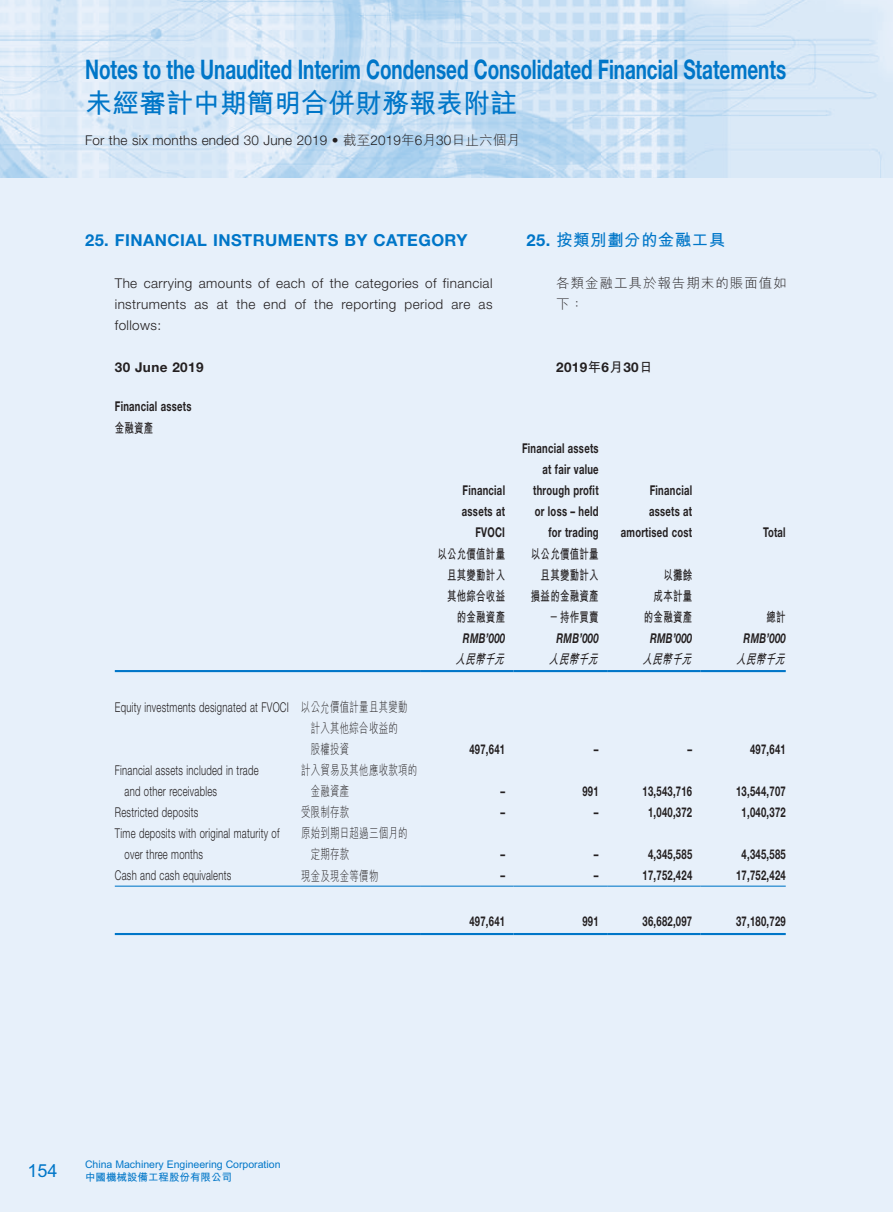
<style>
.page{position:relative;width:893px;height:1212px;background:#fff}
.page>*{position:absolute;margin:0;border:0;box-sizing:border-box;transform-origin:0 0}
.t1{font:700 27px "Helvetica Neue LT Std";letter-spacing:-.005em;color:#0076c8;scale:.7 1}
.t2{font:700 27px "M Hei HK";color:#0076c8}
.t3{font:700 18px "M Hei HK";color:#0076c8}
.t4{font:700 16.5px "Helvetica Neue LT Std";letter-spacing:.03em;color:#0076c8}
.t5{font:700 16.5px "M Hei HK";letter-spacing:.03em;color:#0076c8}
.t6{font:700 13.5px/21px "Helvetica Neue LT Std";letter-spacing:.03em;color:#231f20;text-align:right;scale:.7 1}
.t7{font:300 13.5px/21px "Helvetica Neue LT Std";letter-spacing:.03em;color:#231f20;scale:.7 1}
.t8{font:300 13.5px/21px "Helvetica Neue LT Std";letter-spacing:.03em;color:#231f20;text-align:justify}
.t9{font:700 13.5px/21px "M Hei HK";letter-spacing:.03em;color:#231f20;text-align:right;scale:.7 1}
.t10{font:300 13.5px/21px "M Hei HK";letter-spacing:.03em;color:#231f20;scale:.7 1}
.t11{font:italic 700 13.5px "Helvetica Neue LT Std";letter-spacing:.03em;color:#231f20;scale:.7 1}
.t12{font:700 13.5px "Helvetica Neue LT Std";letter-spacing:.03em;color:#231f20}
.t13{font:italic 700 13.5px "M Hei HK";color:#231f20;scale:.7 1}
.t14{font:300 13.5px/21px "M Hei HK";letter-spacing:.07em;color:#231f20}
.t15{font:700 10.5px/12.6px "M Hei HK";color:#0076c8}
.s1{font-family:"M Hei HK"}
.s2{font-family:"Helvetica Neue LT Std"}
</style>
<div class="page">
<img style="left:0;top:0;width:893px;height:179px">
<div style="left:0;top:179px;width:893px;height:1033px;background:#e7f0fa"></div>
<hr style="left:115px;top:670px;width:186px;height:2px;background:#0076c8">
<hr style="left:301px;top:670px;width:119px;height:2px;background:#0076c8">
<hr style="left:420px;top:670px;width:94px;height:2px;background:#0076c8">
<hr style="left:514px;top:670px;width:93px;height:2px;background:#0076c8">
<hr style="left:607px;top:670px;width:94px;height:2px;background:#0076c8">
<hr style="left:701px;top:670px;width:85px;height:2px;background:#0076c8">
<hr style="left:115px;top:885px;width:186px;height:2px;background:#0076c8">
<hr style="left:301px;top:885px;width:119px;height:2px;background:#0076c8">
<hr style="left:420px;top:885px;width:94px;height:2px;background:#0076c8">
<hr style="left:514px;top:885px;width:93px;height:2px;background:#0076c8">
<hr style="left:607px;top:885px;width:94px;height:2px;background:#0076c8">
<hr style="left:701px;top:885px;width:85px;height:2px;background:#0076c8">
<hr style="left:115px;top:933px;width:186px;height:2px;background:#0076c8">
<hr style="left:301px;top:933px;width:119px;height:2px;background:#0076c8">
<hr style="left:420px;top:933px;width:94px;height:2px;background:#0076c8">
<hr style="left:514px;top:933px;width:93px;height:2px;background:#0076c8">
<hr style="left:607px;top:933px;width:94px;height:2px;background:#0076c8">
<hr style="left:701px;top:933px;width:85px;height:2px;background:#0076c8">
<h1 class="t1" style="left:85px;top:52px;width:1003px">Notes to the Unaudited Interim Condensed Consolidated Financial Statements</h1>
<h1 class="t2" style="left:85px;top:83px;width:433px">未經審計中期簡明合併財務報表附註</h1>
<p class="t8" style="left:85px;top:129px;width:436px">For the six months ended 30 June 2019 • <span class="s1">截至</span>2019<span class="s1">年</span>6<span class="s1">月</span>30<span class="s1">日止六個月</span></p>
<p class="t4" style="left:85px;top:230px;width:384px">25. FINANCIAL INSTRUMENTS BY CATEGORY</p>
<p class="t8" style="left:115px;top:272px;width:379px">The carrying amounts of each of the categories of financial instruments as at the end of the reporting period are as follows:</p>
<p class="t12" style="left:115px;top:358px;width:90px">30 June 2019</p>
<p class="t6" style="left:115px;top:396px;width:111px">Financial assets</p>
<p class="t9" style="left:115px;top:416px;width:57px">金融資產</p>
<p class="t5" style="left:526px;top:228px;width:200px"><span class="s2">25.</span> 按類別劃分的金融工具</p>
<p class="t14" style="left:556px;top:272px;width:232px">各類金融工具於報告期末的賬面值如下：</p>
<p class="t12" style="left:556px;top:358px;width:98px">2019<span class="s1">年</span>6<span class="s1">月</span>30<span class="s1">日</span></p>
<p class="t6" style="left:462px;top:480px;width:63px">Financial assets at<br>FVOCI</p>
<p class="t6" style="left:522px;top:438px;width:111px">Financial assets at fair value through profit or loss – held for trading</p>
<p class="t9" style="left:437px;top:543px;width:98px">以公允價值計量且其變動計入其他綜合收益的金融資產</p>
<p class="t9" style="left:531px;top:543px;width:98px">以公允價值計量且其變動計入損益的金融資產－持作買賣</p>
<p class="t6" style="left:621px;top:480px;width:104px">Financial assets at amortised cost</p>
<p class="t9" style="left:644px;top:564px;width:71px">以攤餘<br>成本計量的金融資產</p>
<p class="t6" style="left:763px;top:522px;width:34px">Total</p>
<p class="t9" style="left:767px;top:606px;width:29px">總計</p>
<p class="t7" style="left:115px;top:696px;width:420px">Equity investments designated at FVOCI <span class="s1">以公允價值計量且其變動</span></p>
<p class="t10" style="left:311px;top:717px;width:126px">計入其他綜合收益的股權投資</p>
<p class="t7" style="left:125px;top:759px;width:193px;text-indent:-10px">Financial assets included in trade and other receivables</p>
<p class="t10" style="left:311px;top:759px;width:154px;text-indent:-10px">計入貿易及其他應收款項的金融資產</p>
<p class="t11" style="left:463px;top:629px;width:62px">RMB’000</p>
<p class="t11" style="left:556px;top:629px;width:62px">RMB’000</p>
<p class="t11" style="left:650px;top:629px;width:62px">RMB’000</p>
<p class="t11" style="left:744px;top:629px;width:62px">RMB’000</p>
<p class="t13" style="left:455px;top:649px;width:77px">人民幣千元</p>
<p class="t13" style="left:549px;top:649px;width:77px">人民幣千元</p>
<p class="t13" style="left:642px;top:649px;width:77px">人民幣千元</p>
<p class="t13" style="left:736px;top:649px;width:77px">人民幣千元</p>
<p class="t6" style="left:469px;top:738px;width:53px">497,641</p>
<p class="t6" style="left:594px;top:738px;width:8px">–</p>
<p class="t6" style="left:687px;top:738px;width:8px">–</p>
<p class="t6" style="left:750px;top:738px;width:53px">497,641</p>
<p class="t6" style="left:500px;top:780px;width:8px">–</p>
<p class="t6" style="left:582px;top:780px;width:25px">991</p>
<p class="t6" style="left:643px;top:780px;width:72px">13,543,716</p>
<p class="t6" style="left:736px;top:780px;width:72px">13,544,707</p>
<p class="t7" style="left:115px;top:801px;width:121px">Restricted deposits</p>
<p class="t10" style="left:301px;top:801px;width:71px">受限制存款</p>
<p class="t6" style="left:500px;top:801px;width:8px">–</p>
<p class="t6" style="left:594px;top:801px;width:8px">–</p>
<p class="t6" style="left:648px;top:801px;width:65px">1,040,372</p>
<p class="t6" style="left:742px;top:801px;width:65px">1,040,372</p>
<p class="t7" style="left:125px;top:822px;width:223px;text-indent:-10px">Time deposits with original maturity of over three months</p>
<p class="t10" style="left:311px;top:822px;width:140px;text-indent:-10px">原始到期日超過三個月的定期存款</p>
<p class="t6" style="left:500px;top:843px;width:8px">–</p>
<p class="t6" style="left:594px;top:843px;width:8px">–</p>
<p class="t6" style="left:648px;top:843px;width:65px">4,345,585</p>
<p class="t6" style="left:742px;top:843px;width:65px">4,345,585</p>
<p class="t7" style="left:115px;top:864px;width:168px">Cash and cash equivalents</p>
<p class="t10" style="left:301px;top:864px;width:112px">現金及現金等價物</p>
<p class="t6" style="left:500px;top:864px;width:8px">–</p>
<p class="t6" style="left:594px;top:864px;width:8px">–</p>
<p class="t6" style="left:643px;top:864px;width:72px">17,752,424</p>
<p class="t6" style="left:736px;top:864px;width:72px">17,752,424</p>
<p class="t6" style="left:469px;top:911px;width:53px">497,641</p>
<p class="t6" style="left:582px;top:911px;width:25px">991</p>
<p class="t6" style="left:642px;top:911px;width:72px">36,682,097</p>
<p class="t6" style="left:736px;top:911px;width:72px">37,180,729</p>
<h2 class="t3" style="left:28px;top:1157px;width:32px">154</h2>
<p class="t15" style="left:85px;top:1157px;width:197px">China Machinery Engineering Corporation中國機械設備工程股份有限公司</p>
</div>
